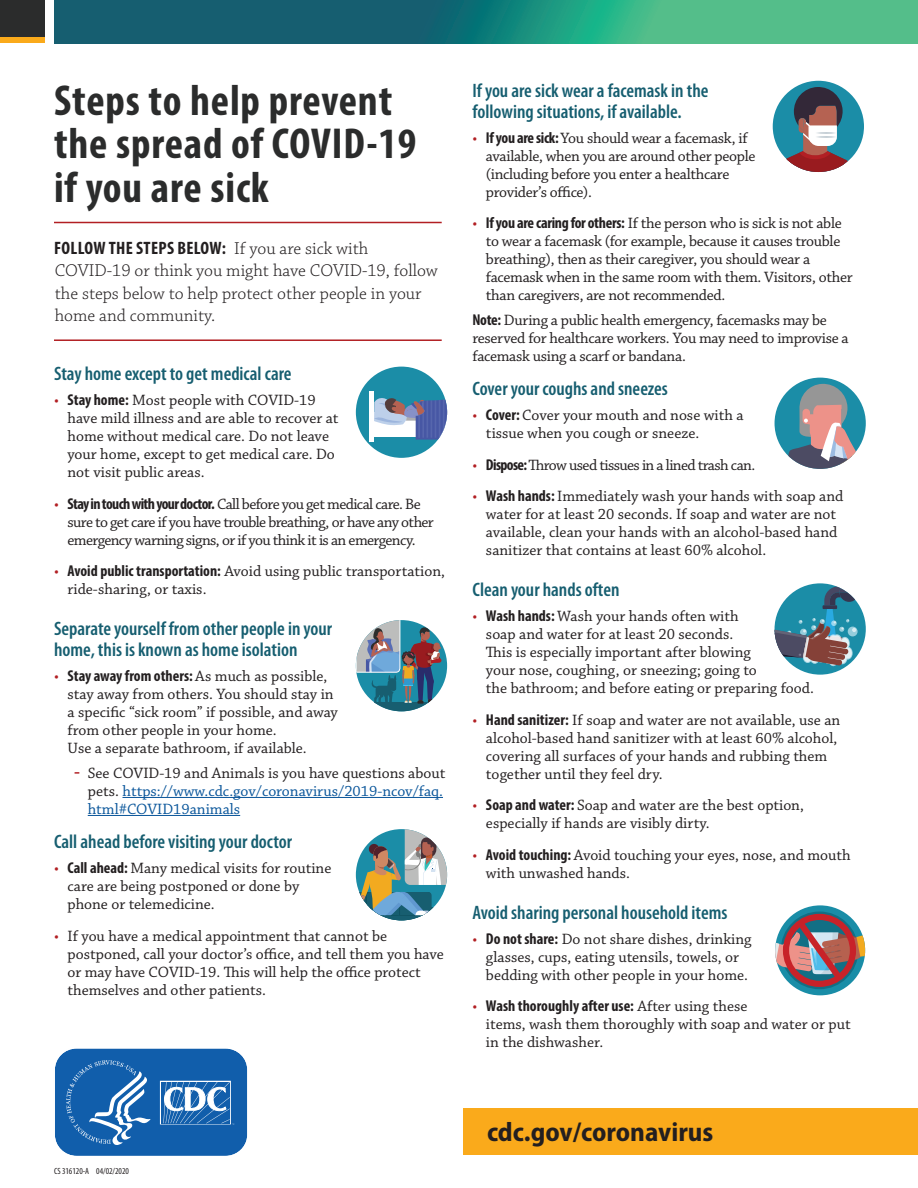
<style>
.page{position:relative;width:918px;height:1188px;background:#fff}
.page>*{position:absolute;margin:0;border:0;box-sizing:border-box;transform-origin:0 0}
.t1{font:700 condensed 43.5px/43.5px "Myriad Pro";letter-spacing:.02em;color:#2b2c2c}
.t2{font:700 semi-condensed 27px "Myriad Pro";color:#231f20}
.t3{font:600 condensed 19.5px/21px "Myriad Pro";color:#165e70}
.t4{font:300 18px/22.5px "Chaparral Pro";color:#231f20}
.t5{font:700 condensed 18px "Myriad Pro";letter-spacing:.02em;color:#231f20}
.t6{font:15.75px/18px "Chaparral Pro";color:#231f20}
.t7{font:15.75px/18px "Chaparral Pro";letter-spacing:-.02em;color:#231f20}
.t8{font:15.75px/18px "Chaparral Pro";letter-spacing:-.04em;color:#231f20}
.t9{font:15.75px/18px "Chaparral Pro";color:#09559a}
.t10{font:700 condensed 15.75px "Myriad Pro";color:#231f20}
.t11{font:condensed 9px "Myriad Pro";color:#231f20}
.s1{font-family:"Chaparral Pro";font-weight:300;font-stretch:normal}
.s2{color:#b21f23}
.s3{font-family:"Myriad Pro";font-weight:700;font-stretch:condensed}
.s4{font-family:"Chaparral Pro";font-weight:400;font-stretch:normal;color:#b21f23}
.s5{font-family:"Chaparral Pro";font-weight:400;font-stretch:normal}
.s6{color:#231f20}
</style>
<div class="page">
<div style="left:463px;top:1108px;width:455px;height:47px;background:#faaa1b"></div>
<svg style="left:55px;top:1048px;width:193px;height:108px"></svg>
<hr style="left:54px;top:222px;width:388px;height:1px;background:#b21f23">
<hr style="left:54px;top:339px;width:388px;height:2px;background:#b21f23">
<hr style="left:122px;top:797px;width:321px;height:1px;background:#09559a">
<hr style="left:88px;top:815px;width:152px;height:1px;background:#09559a">
<div style="left:356px;top:367px;width:91px;height:91px;background:#1b8da7;border-radius:50%"></div>
<hr style="left:370px;top:391px;width:4px;height:51px;background:#fff">
<svg style="left:374px;top:397px;width:74px;height:43px"></svg>
<svg style="left:376px;top:704px;width:51px;height:7px"></svg>
<img style="left:356px;top:620px;width:86px;height:84px">
<svg style="left:356px;top:829px;width:91px;height:91px"></svg>
<div style="left:773px;top:81px;width:91px;height:91px;background:#1b8da7;border-radius:50%"></div>
<svg style="left:773px;top:87px;width:83px;height:85px"></svg>
<hr style="left:815px;top:132px;width:21px;height:2px;background:#b7c3cb;border-radius:50%">
<hr style="left:815px;top:136px;width:21px;height:2px;background:#b7c3cb;border-radius:50%">
<div style="left:775px;top:583px;width:91px;height:92px;background:#1b8da7;border-radius:50%"></div>
<svg style="left:775px;top:583px;width:91px;height:83px"></svg>
<div style="left:775px;top:378px;width:91px;height:91px;background:#1b8da7;border-radius:50%"></div>
<svg style="left:777px;top:383px;width:89px;height:86px"></svg>
<svg style="left:775px;top:905px;width:90px;height:90px"></svg>
<svg style="left:775px;top:909px;width:90px;height:83px"></svg>
<svg style="left:54px;top:0;width:864px;height:43px"></svg>
<div style="left:0;top:36px;width:45px;height:7px;background:#faaa1b"></div>
<div style="left:0;top:0;width:45px;height:37px;background:#2b2c2c"></div>
<h1 class="t1" style="left:54px;top:78px;width:364px">Steps to help prevent the spread of COVID-19 if you are sick</h1>
<p class="t5" style="left:54px;top:236px;width:316px">FOLLOW THE STEPS BELOW: <span class="s1">If you are sick with</span></p>
<p class="t4" style="left:55px;top:260px;width:385px">COVID-19 or think you might have COVID-19, follow the steps below to help protect other people in your home and community.</p>
<p class="t3" style="left:54px;top:364px;width:239px">Stay home except to get medical care</p>
<p class="t6" style="left:67px;top:392px;width:273px;text-indent:-13px"><span class="s2">•</span> <span class="s3">Stay home:</span> Most people with COVID-19 have mild illness and are able to recover at home without medical care. Do not leave your home, except to get medical care. Do not visit public areas.</p>
<p class="t8" style="left:67px;top:495px;width:368px;text-indent:-13px"><span class="s2">•</span> <span class="s3">Stay in touch with your doctor.</span> Call before you get medical care. Be sure to get care if you have trouble breathing, or have any other emergency warning signs, or if you think it is an emergency.</p>
<p class="t6" style="left:67px;top:563px;width:379px;text-indent:-13px"><span class="s2">•</span> <span class="s3">Avoid public transportation:</span> Avoid using public transportation, ride-sharing, or taxis.</p>
<p class="t3" style="left:54px;top:619px;width:280px">Separate yourself from other people in your home, this is known as home isolation</p>
<p class="t10" style="left:54px;top:666px;width:275px"><span class="s4">•</span> Stay away from others: <span class="s5">As much as possible,</span></p>
<p class="t6" style="left:67px;top:686px;width:272px">stay away from others. You should stay in a specific “sick room” if possible, and away from other people in your home.<br>Use a separate bathroom, if available.</p>
<p class="t9" style="left:88px;top:765px;width:359px"><span class="s6">See COVID-19 and Animals is you have questions about pets.</span> https://www.cdc.gov/coronavirus/2019-ncov/faq. html#COVID19animals</p>
<p class="t3" style="left:54px;top:832px;width:240px">Call ahead before visiting your doctor</p>
<p class="t6" style="left:67px;top:860px;width:265px;text-indent:-13px"><span class="s2">•</span> <span class="s3">Call ahead:</span> Many medical visits for routine care are being postponed or done by phone or telemedicine.</p>
<p class="t6" style="left:67px;top:927px;width:378px;text-indent:-13px"><span class="s2">•</span> If you have a medical appointment that cannot be postponed, call your doctor’s office, and tell them you have or may have COVID-19. This will help the office protect themselves and other patients.</p>
<p class="t3" style="left:472px;top:80px;width:238px">If you are sick wear a facemask in the following situations, if available.</p>
<p class="t7" style="left:486px;top:129px;width:271px;text-indent:-13px"><span class="s2">•</span> <span class="s3">If you are sick:</span> You should wear a facemask, if available, when you are around other people (including before you enter a healthcare provider’s office).</p>
<p class="t7" style="left:486px;top:215px;width:368px;text-indent:-13px"><span class="s2">•</span> <span class="s3">If you are caring for others:</span> If the person who is sick is not able to wear a facemask (for example, because it causes trouble breathing), then as their caregiver, you should wear a facemask when in the same room with them. Visitors, other than caregivers, are not recommended.</p>
<p class="t7" style="left:472px;top:312px;width:378px"><span class="s3">Note:</span> During a public health emergency, facemasks may be reserved for healthcare workers. You may need to improvise a facemask using a scarf or bandana.</p>
<p class="t3" style="left:472px;top:379px;width:197px">Cover your coughs and sneezes</p>
<p class="t6" style="left:486px;top:407px;width:259px;text-indent:-13px"><span class="s2">•</span> <span class="s3">Cover:</span> Cover your mouth and nose with a tissue when you cough or sneeze.</p>
<p class="t8" style="left:472px;top:456px;width:284px"><span class="s2">•</span> <span class="s3">Dispose:</span> Throw used tissues in a lined trash can.</p>
<p class="t6" style="left:486px;top:488px;width:359px;text-indent:-13px"><span class="s2">•</span> <span class="s3">Wash hands:</span> Immediately wash your hands with soap and water for at least 20 seconds. If soap and water are not available, clean your hands with an alcohol-based hand sanitizer that contains at least 60% alcohol.</p>
<p class="t3" style="left:472px;top:580px;width:149px">Clean your hands often</p>
<p class="t6" style="left:486px;top:608px;width:329px;text-indent:-13px"><span class="s2">•</span> <span class="s3">Wash hands:</span> Wash your hands often with<br>soap and water for at least 20 seconds.<br>This is especially important after blowing<br>your nose, coughing, or sneezing; going to<br>the bathroom; and before eating or preparing food.</p>
<p class="t6" style="left:486px;top:711px;width:356px;text-indent:-13px"><span class="s2">•</span> <span class="s3">Hand sanitizer:</span> If soap and water are not available, use an alcohol-based hand sanitizer with at least 60% alcohol, covering all surfaces of your hands and rubbing them together until they feel dry.</p>
<p class="t6" style="left:486px;top:797px;width:319px;text-indent:-13px"><span class="s2">•</span> <span class="s3">Soap and water:</span> Soap and water are the best option, especially if hands are visibly dirty.</p>
<p class="t6" style="left:486px;top:846px;width:366px;text-indent:-13px"><span class="s2">•</span> <span class="s3">Avoid touching:</span> Avoid touching your eyes, nose, and mouth with unwashed hands.</p>
<p class="t3" style="left:472px;top:902px;width:257px">Avoid sharing personal household items</p>
<p class="t6" style="left:486px;top:930px;width:267px;text-indent:-13px"><span class="s2">•</span> <span class="s3">Do not share:</span> Do not share dishes, drinking glasses, cups, eating utensils, towels, or bedding with other people in your home.</p>
<p class="t10" style="left:472px;top:996px;width:276px"><span class="s4">•</span> Wash thoroughly after use: <span class="s5">After using these</span></p>
<p class="t6" style="left:486px;top:1016px;width:366px">items, wash them thoroughly with soap and water or put in the dishwasher.</p>
<p class="t11" style="left:54px;top:1166px;width:77px">CS 316120-A 04/02/2020</p>
<h2 class="t2" style="left:487px;top:1115px;width:228px">cdc.gov/coronavirus</h2>
</div>
